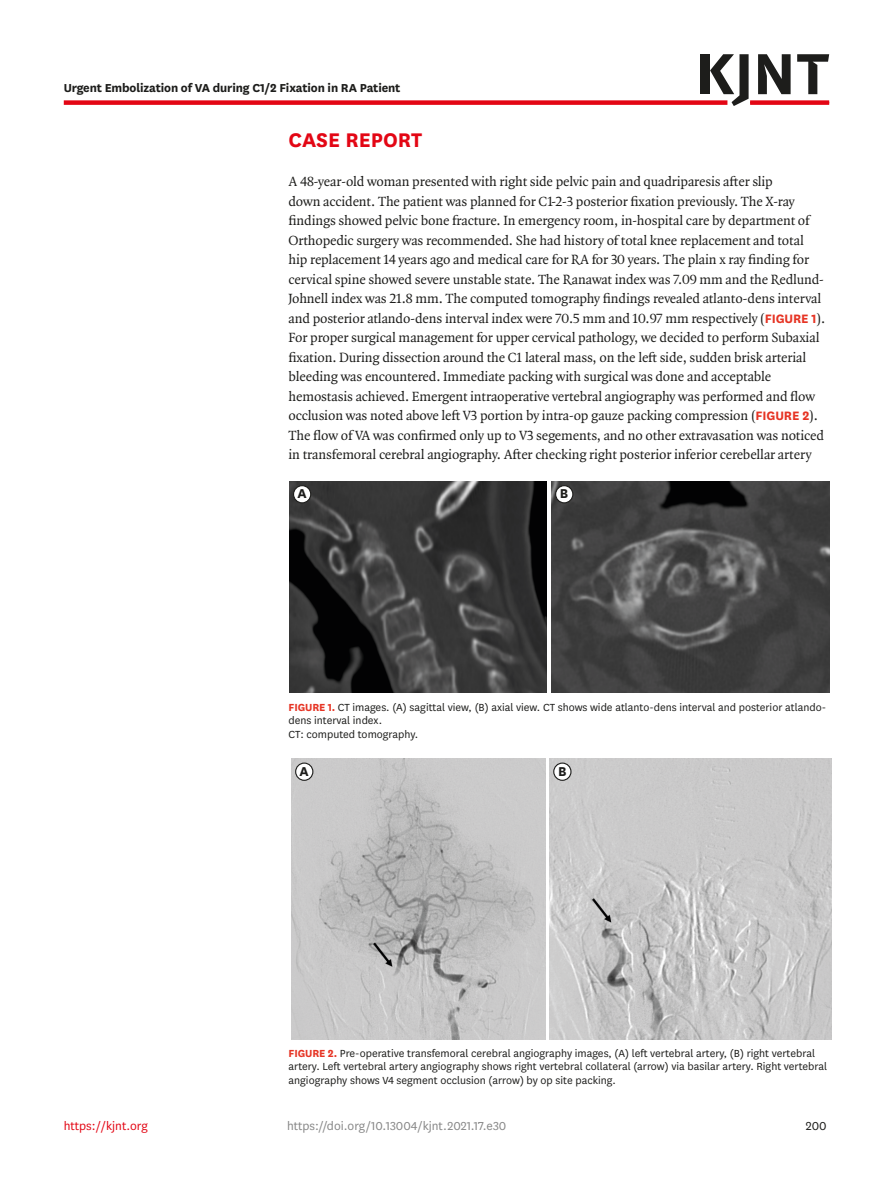
<style>
.page{position:relative;width:893px;height:1191px;background:#fff}
.page>*{position:absolute;margin:0;border:0;box-sizing:border-box;transform-origin:0 0}
.body_title1{font:700 23.1px "National";color:#e30614}
.t1{font:700 15px "National";color:#1d1d1b}
.body_p_first{font:14.25px/19.5px "Quadraat OT";letter-spacing:-.01em;color:#1d1d1b}
.alt-title-type{font:700 13.5px "National";letter-spacing:-.01em;color:#1d1d1b}
.doi_running_footer{font:13.5px "National";color:#878787}
.t2{font:13.5px "National";color:#e30614}
.t3{font:13.5px "National";color:#1d1d1b}
.fig_caption{font:12px/13.5px "National";color:#1d1d1b}
.s1{font-family:"National";font-weight:700;color:#e63424}
.s2{font-weight:700;color:#e63424}
</style>
<div class="page">
<div style="left:64px;top:100px;width:663px;height:5px;background:#e30614"></div>
<div style="left:750px;top:100px;width:79px;height:5px;background:#e30614"></div>
<div style="left:700px;top:54px;width:9px;height:40px;background:#1d1d1b"></div>
<svg style="left:797px;top:54px;width:32px;height:40px"></svg>
<svg style="left:758px;top:54px;width:33px;height:40px"></svg>
<svg style="left:710px;top:54px;width:39px;height:52px"></svg>
<img style="left:289px;top:481px;width:258px;height:212px">
<img style="left:551px;top:481px;width:278px;height:212px">
<div style="left:556px;top:485px;width:17px;height:18px;background:#fff;border-radius:50%"></div>
<div style="left:555px;top:485px;width:18px;height:18px;border:1px solid #1d1d1b;border-radius:50%"></div>
<div style="left:294px;top:485px;width:17px;height:18px;background:#fff;border-radius:50%"></div>
<div style="left:293px;top:485px;width:18px;height:18px;border:1px solid #1d1d1b;border-radius:50%"></div>
<img style="left:291px;top:758px;width:254px;height:281px">
<img style="left:549px;top:758px;width:282px;height:281px">
<div style="left:554px;top:763px;width:17px;height:17px;background:#fff;border-radius:50%"></div>
<div style="left:553px;top:762px;width:18px;height:19px;border:1px solid #1d1d1b;border-radius:50%"></div>
<div style="left:296px;top:763px;width:17px;height:17px;background:#fff;border-radius:50%"></div>
<div style="left:295px;top:762px;width:18px;height:19px;border:1px solid #1d1d1b;border-radius:50%"></div>
<p class="alt-title-type" style="left:64px;top:78px;width:338px">Urgent Embolization of VA during C1/2 Fixation in RA Patient</p>
<p class="body_title1" style="left:289px;top:124px;width:135px">CASE REPORT</p>
<p class="body_p_first" style="left:289px;top:172px;width:538px">A 48-year-old woman presented with right side pelvic pain and quadriparesis after slip<br>down accident. The patient was planned for C1-2-3 posterior fixation previously. The X-ray findings showed pelvic bone fracture. In emergency room, in-hospital care by department of Orthopedic surgery was recommended. She had history of total knee replacement and total hip replacement 14 years ago and medical care for RA for 30 years. The plain x ray finding for cervical spine showed severe unstable state. The Ranawat index was 7.09 mm and the Redlund-Johnell index was 21.8 mm. The computed tomography findings revealed atlanto-dens interval and posterior atlando-dens interval index were 70.5 mm and 10.97 mm respectively (<span class="s1">FIGURE 1</span>).<br>For proper surgical management for upper cervical pathology, we decided to perform Subaxial fixation. During dissection around the C1 lateral mass, on the left side, sudden brisk arterial bleeding was encountered. Immediate packing with surgical was done and acceptable hemostasis achieved. Emergent intraoperative vertebral angiography was performed and flow occlusion was noted above left V3 portion by intra-op gauze packing compression (<span class="s1">FIGURE 2</span>).<br>The flow of VA was confirmed only up to V3 segements, and no other extravasation was noticed in transfemoral cerebral angiography. After checking right posterior inferior cerebellar artery</p>
<p class="t1" style="left:297px;top:483px;width:11px">A</p>
<p class="t1" style="left:560px;top:483px;width:10px">B</p>
<p class="fig_caption" style="left:289px;top:699px;width:539px"><span class="s2">FIGURE 1.</span> CT images. (A) sagittal view, (B) axial view. CT shows wide atlanto-dens interval and posterior atlando&shy;dens interval index.<br>CT: computed tomography.</p>
<p class="t1" style="left:300px;top:760px;width:11px">A</p>
<p class="t1" style="left:558px;top:760px;width:10px">B</p>
<p class="fig_caption" style="left:289px;top:1046px;width:540px"><span class="s2">FIGURE 2.</span> Pre-operative transfemoral cerebral angiography images, (A) left vertebral artery, (B) right vertebral artery. Left vertebral artery angiography shows right vertebral collateral (arrow) via basilar artery. Right vertebral angiography shows V4 segment occlusion (arrow) by op site packing.</p>
<p class="t2" style="left:64px;top:1116px;width:86px">https://kjnt.org</p>
<p class="doi_running_footer" style="left:287px;top:1116px;width:221px">https://doi.org/10.13004/kjnt.2021.17.e30</p>
<p class="t3" style="left:806px;top:1116px;width:22px">200</p>
</div>
